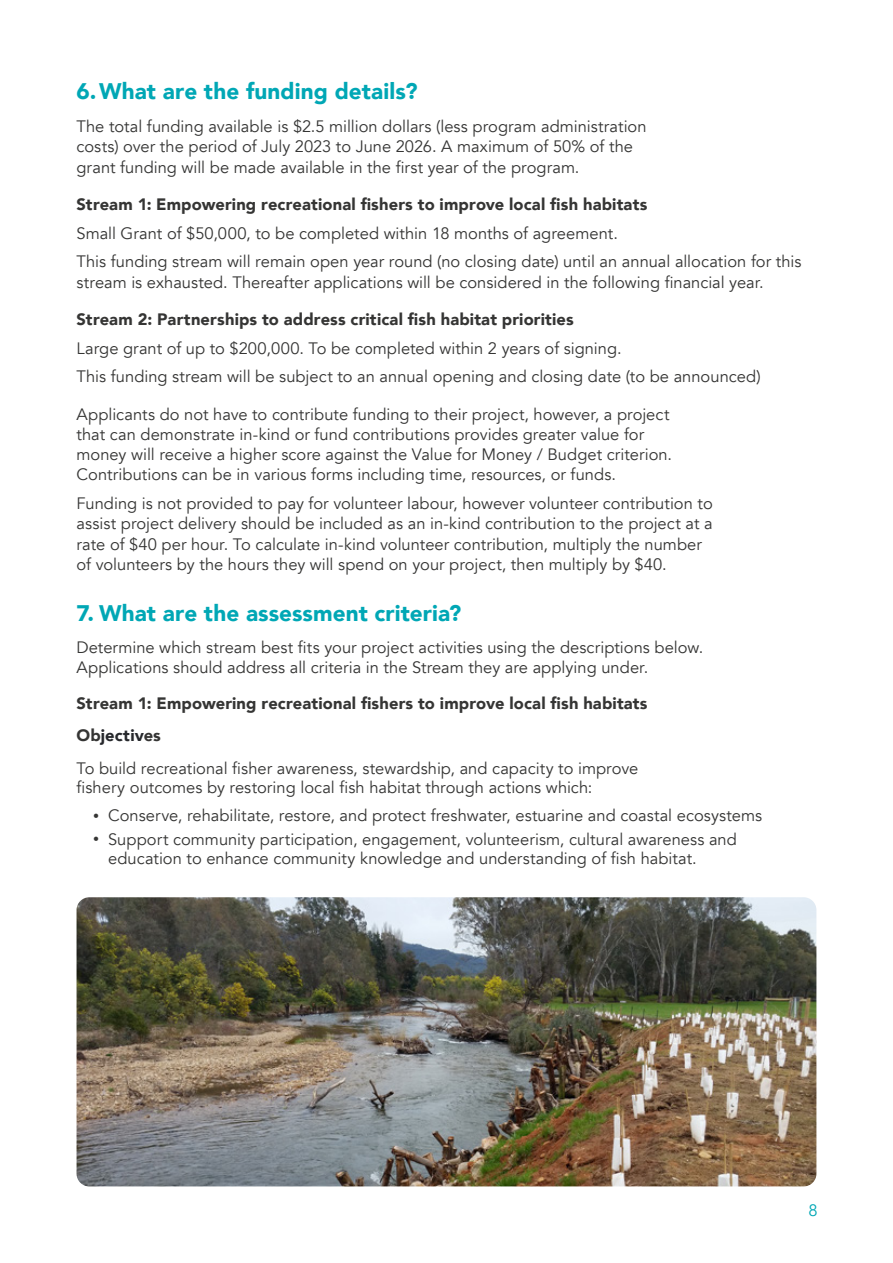
<style>
.page{position:relative;width:893px;height:1263px;background:#fff}
.page>*{position:absolute;margin:0;border:0;box-sizing:border-box;transform-origin:0 0}
.t1{font:900 22.5px "Avenir";letter-spacing:.005em;color:#00a7b5}
.t2{font:16.5px/20.2px "Avenir";color:#353534}
.t3{font:900 16.5px/32.2px "Avenir";letter-spacing:.01em;color:#353534}
.t4{font:16.5px "Avenir";color:#00a7b5}
.s1{color:#26282c}
.s2{font-weight:400}
.s3{font-size:12px}
</style>
<div class="page">
<img style="left:77px;top:897px;width:739px;height:289px">
<h1 class="t1" style="left:77px;top:72px;width:342px">6.What are the funding details?</h1>
<p class="t2" style="left:77px;top:117px;width:572px">The total funding available is $2.5 million dollars (less program administration costs) over the period of July 2023 to June 2026. A maximum of 50% of the grant funding will be made available in the first year of the program.</p>
<p class="t3" style="left:77px;top:187px;width:572px">Stream 1: Empowering recreational fishers to improve local fish habitats</p>
<p class="t2" style="left:77px;top:219px;width:726px;line-height:28.8px">Small Grant of $50,000, to be completed within 18 months of agreement.<br>This funding stream will remain open year round (no closing date) until an annual allocation for this</p>
<p class="t2" style="left:77px;top:272px;width:689px">stream is exhausted. Thereafter applications will be considered in the following financial year.</p>
<p class="t3" style="left:77px;top:303px;width:499px">Stream 2: Partnerships to address critical fish habitat priorities</p>
<p class="t2" style="left:77px;top:334px;width:686px;line-height:28.8px">Large grant of up to $200,000. To be completed within 2 years of signing.<br>This funding stream will be subject to an annual opening and closing date (to be announced)</p>
<p class="t2" style="left:77px;top:404px;width:597px">Applicants do not have to contribute funding to their project, however, a project that can demonstrate in-kind or fund contributions provides greater value for money will receive a higher score against the Value for Money / Budget criterion.<br>Contributions can be in various forms including time, resources, or funds.</p>
<p class="t2" style="left:77px;top:494px;width:638px">Funding is not provided to pay for volunteer labour, however volunteer contribution to assist project delivery should be included as an in-kind contribution to the project at a rate of $40 per hour. To calculate in-kind volunteer contribution, multiply the number of volunteers by the hours they will spend on your project, then multiply by $40.</p>
<h1 class="t1" style="left:77px;top:594px;width:386px">7. What are the assessment criteria?</h1>
<p class="t2" style="left:77px;top:638px;width:628px;line-height:19.5px">Determine which stream best fits your project activities using the descriptions below.<br>Applications should address all criteria in the Stream they are applying under.</p>
<p class="t3" style="left:77px;top:687px;width:573px">Stream 1: Empowering recreational fishers to improve local fish habitats<br>Ob<span class="s1">jectiv</span>es<br><span class="s2">To build recreational fisher awareness, stewardship, and capacity to improve</span></p>
<p class="t2" style="left:77px;top:778px;width:517px">fishery outcomes by restoring local fish habitat through actions which:</p>
<p class="t2" style="left:93px;top:806px;width:671px"><span class="s3">•</span> Conserve, rehabilitate, restore, and protect freshwater, estuarine and coastal ecosystems</p>
<p class="t2" style="left:108px;top:830px;width:630px;line-height:19.5px;text-indent:-15px"><span class="s3">•</span> Support community participation, engagement, volunteerism, cultural awareness and education to enhance community knowledge and understanding of fish habitat.</p>
<p class="t4" style="left:808px;top:1200px;width:11px">8</p>
</div>
